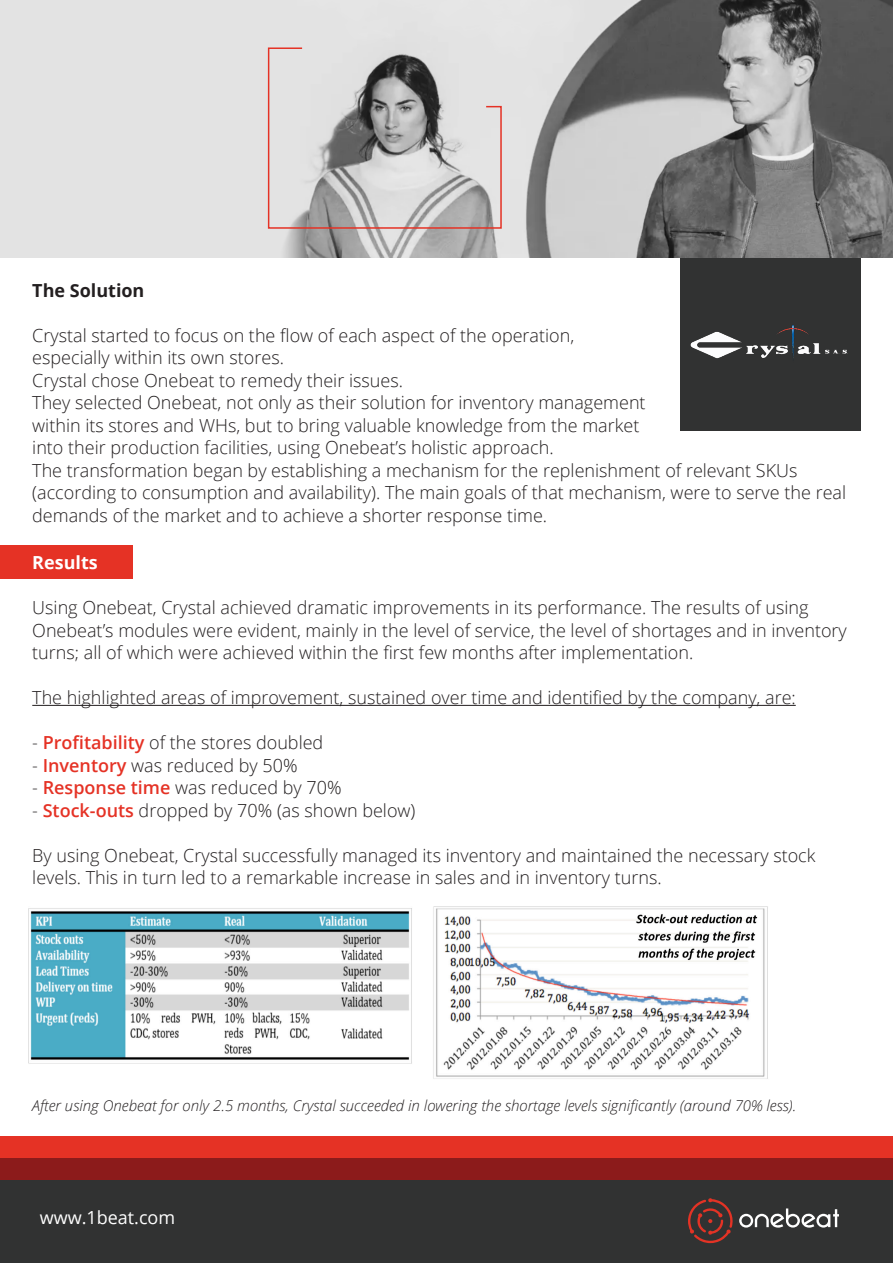
<style>
.page{position:relative;width:893px;height:1263px;background:#fff}
.page>*{position:absolute;margin:0;border:0;box-sizing:border-box;transform-origin:0 0}
.t1{font:300 18px "Open Sans";color:#231f20}
.t2{font:18px "Open Sans";color:#fff}
.t3{font:700 18px "Open Sans";color:#231f20}
.t4{font:700 18px "Open Sans";color:#fff}
.t5{font:italic 300 15px "Open Sans";color:#231f20}
.s1{font-weight:600;color:#e53225}
</style>
<div class="page">
<div style="left:681px;top:257px;width:180px;height:174px;background:#313232"></div>
<div style="left:0;top:1179px;width:893px;height:84px;background:#313232"></div>
<div style="left:0;top:1158px;width:893px;height:21px;background:#8c1b1b"></div>
<div style="left:0;top:1136px;width:893px;height:22px;background:#e53225"></div>
<svg style="left:688px;top:1198px;width:151px;height:45px"></svg>
<div style="left:1px;top:546px;width:132px;height:33px;background:#e53225"></div>
<hr style="left:32px;top:705px;width:764px;height:1px;background:#231f20">
<img style="left:28px;top:906px;width:740px;height:173px">
<img style="left:690px;top:325px;width:158px;height:34px">
<img style="left:0;top:0;width:893px;height:257px">
<svg style="left:267px;top:47px;width:235px;height:182px;background:#c1bfbf"></svg>
<p class="t3" style="left:32px;top:277px;width:114px">The Solution</p>
<p class="t1" style="left:32px;top:323px;width:543px">Crystal started to focus on the flow of each aspect of the operation,</p>
<p class="t1" style="left:32px;top:345px;width:253px">especially within its own stores.</p>
<p class="t1" style="left:32px;top:368px;width:372px">Crystal chose Onebeat to remedy their issues.</p>
<p class="t1" style="left:32px;top:390px;width:615px">They selected Onebeat, not only as their solution for inventory management</p>
<p class="t1" style="left:32px;top:413px;width:609px">within its stores and WHs, but to bring valuable knowledge from the market</p>
<p class="t1" style="left:32px;top:435px;width:523px">into their production facilities, using Onebeats’ holistic approach.</p>
<p class="t1" style="left:32px;top:458px;width:767px">The transformation began by establishing a mechanism for the replenishment of relevant SKUs</p>
<p class="t1" style="left:32px;top:480px;width:815px">(according to consumption and availability .) The main goals of that mechanism, were to serve the real</p>
<p class="t1" style="left:32px;top:503px;width:516px">demands of the market and to achieve a shorter response time.</p>
<p class="t4" style="left:32px;top:550px;width:67px">Results</p>
<p class="t1" style="left:32px;top:595px;width:778px">Using Onebeat, Crystal achieved dramatic improvements in its performance. The results of using</p>
<p class="t1" style="left:32px;top:618px;width:816px">Onebeats’ modules were evident, mainly in the level of service, the level of shortages and in inventory</p>
<p class="t1" style="left:32px;top:640px;width:663px">turns; all of which were achieved within the first few months after implementation.</p>
<p class="t1" style="left:32px;top:685px;width:765px">The highlighted areas of improvement, sustained over time and identified by the company, are:</p>
<p class="t1" style="left:32px;top:730px;width:293px">- <span class="s1">Profitability</span> of the stores doubled</p>
<p class="t1" style="left:32px;top:753px;width:267px">- <span class="s1">Inventory</span> was reduced by 50%</p>
<p class="t1" style="left:32px;top:775px;width:311px">- <span class="s1">Response time</span> was reduced by 70%</p>
<p class="t1" style="left:32px;top:798px;width:385px">- <span class="s1">Stock-outs</span> dropped by 70% (as shown below(</p>
<p class="t1" style="left:32px;top:843px;width:785px">By using Onebeat, Crystal successfully managed its inventory and maintained the necessary stock</p>
<p class="t1" style="left:32px;top:865px;width:631px">levels. This in turn led to a remarkable increase in sales and in inventory turns.</p>
<p class="t5" style="left:32px;top:1095px;width:765px">After using Onebeat for only 2.5 months, Crystal succeeded in lowering the shortage levels significantly (around 70% less .(</p>
<p class="t2" style="left:40px;top:1205px;width:137px">www.1beat.com</p>
</div>
